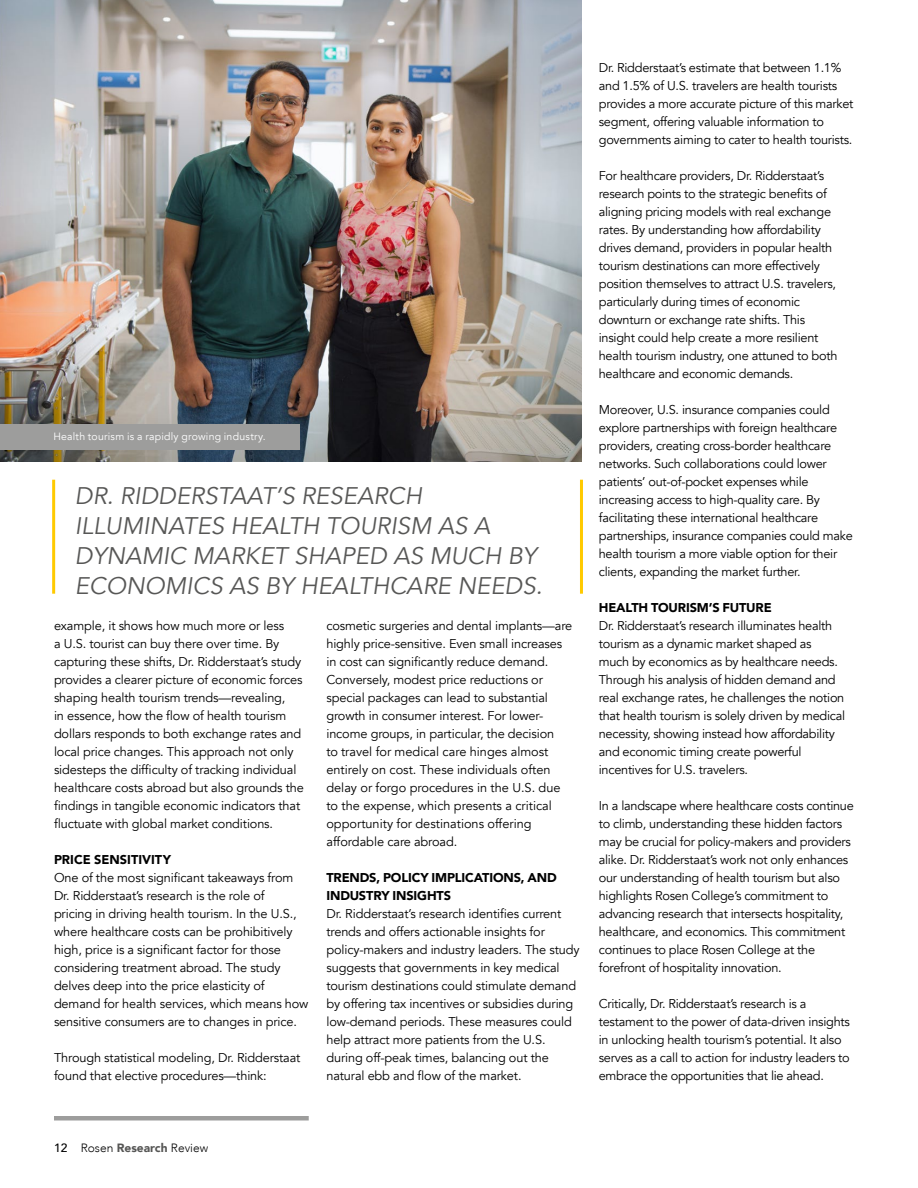
<style>
.page{position:relative;width:918px;height:1188px;background:#fff}
.page>*{position:absolute;margin:0;border:0;box-sizing:border-box;transform-origin:0 0}
.PULLQUOTES{font:italic 24px/30px "Avenir";color:#575756}
.BodyText{font:12.75px/18px "Avenir";letter-spacing:-.02em;color:#000}
.BodyText-2{font:900 12.75px/18px "Avenir";letter-spacing:-.01em;color:#000}
.t1{font:300 12px "Avenir";color:#000}
.Caption_Text{font:10.5px "Avenir";letter-spacing:.02em;color:#fff}
.s1{font-weight:500}
.s2{font-weight:900;color:#575756}
</style>
<div class="page">
<hr style="left:54px;top:1116px;width:255px;height:4px;background:#9d9d9c">
<img style="left:0;top:0;width:581px;height:461px">
<hr style="left:52px;top:480px;width:3px;height:114px;background:#ffca00">
<hr style="left:580px;top:480px;width:3px;height:114px;background:#ffca00">
<div style="left:0;top:425px;width:300px;height:25px;background:#9d9d9c"></div>
<p class="Caption_Text" style="left:53px;top:430px;width:214px">Health tourism is a rapidly growing industry.</p>
<p class="PULLQUOTES" style="left:75px;top:481px;width:469px">DR. RIDDERSTAAT’S RESEARCH<br>ILLUMINATES HEALTH TOURISM AS A<br>DYNAMIC MARKET SHAPED AS MUCH BY<br>ECONOMICS AS BY HEALTHCARE NEEDS.</p>
<p class="BodyText" style="left:54px;top:617px;width:251px">example, it shows how much more or less<br>a U.S. tourist can buy there over time. By capturing these shifts, Dr. Ridderstaat’s study provides a clearer picture of economic forces shaping health tourism trends—revealing,<br>in essence, how the flow of health tourism dollars responds to both exchange rates and local price changes. This approach not only sidesteps the difficulty of tracking individual healthcare costs abroad but also grounds the findings in tangible economic indicators that fluctuate with global market conditions.</p>
<p class="BodyText-2" style="left:54px;top:850px;width:119px">PRICE SENSITIVITY</p>
<p class="BodyText" style="left:54px;top:869px;width:256px">One of the most significant takeaways from Dr. Ridderstaat’s research is the role of<br>pricing in driving health tourism. In the U.S., where healthcare costs can be prohibitively high, price is a significant factor for those considering treatment abroad. The study delves deep into the price elasticity of demand for health services, which means how sensitive consumers are to changes in price.</p>
<p class="BodyText" style="left:54px;top:1049px;width:248px">Through statistical modeling, Dr. Ridderstaat found that elective procedures—think:</p>
<p class="BodyText" style="left:326px;top:617px;width:247px">cosmetic surgeries and dental implants—are highly price-sensitive. Even small increases in cost can significantly reduce demand.<br>Conversely, modest price reductions or special packages can lead to substantial growth in consumer interest. For lower&shy;income groups, in particular, the decision<br>to travel for medical care hinges almost entirely on cost. These individuals often delay or forgo procedures in the U.S. due to the expense, which presents a critical opportunity for destinations offering affordable care abroad.</p>
<p class="BodyText-2" style="left:326px;top:868px;width:232px">TRENDS, POLICY IMPLICATIONS, AND<br>INDUSTRY INSIGHTS</p>
<p class="BodyText" style="left:326px;top:905px;width:255px">Dr. Ridderstaat’s research identifies current trends and offers actionable insights for policy-makers and industry leaders. The study suggests that governments in key medical tourism destinations could stimulate demand by offering tax incentives or subsidies during low-demand periods. These measures could help attract more patients from the U.S. during off-peak times, balancing out the natural ebb and flow of the market.</p>
<p class="BodyText" style="left:599px;top:59px;width:256px">Dr. Ridderstaat’s estimate that between 1.1% and 1.5% of U.S. travelers are health tourists provides a more accurate picture of this market segment, offering valuable information to governments aiming to cater to health tourists.</p>
<p class="BodyText" style="left:599px;top:167px;width:240px">For healthcare providers, Dr. Ridderstaat’s research points to the strategic benefits of aligning pricing models with real exchange rates. By understanding how affordability drives demand, providers in popular health tourism destinations can more effectively position themselves to attract U.S. travelers, particularly during times of economic downturn or exchange rate shifts. This insight could help create a more resilient health tourism industry, one attuned to both healthcare and economic demands.</p>
<p class="BodyText" style="left:599px;top:401px;width:255px">Moreover, U.S. insurance companies could explore partnerships with foreign healthcare providers, creating cross-border healthcare networks. Such collaborations could lower patients’ out-of-pocket expenses while increasing access to high-quality care. By facilitating these international healthcare partnerships, insurance companies could make health tourism a more viable option for their clients, expanding the market further.</p>
<p class="BodyText-2" style="left:599px;top:598px;width:174px">HEALTH TOURISM’S FUTURE</p>
<p class="BodyText" style="left:599px;top:617px;width:248px">Dr. Ridderstaat’s research illuminates health tourism as a dynamic market shaped as much by economics as by healthcare needs.<br>Through his analysis of hidden demand and real exchange rates, he challenges the notion that health tourism is solely driven by medical necessity, showing instead how affordability and economic timing create powerful incentives for U.S. travelers.</p>
<p class="BodyText" style="left:599px;top:797px;width:257px">In a landscape where healthcare costs continue to climb, understanding these hidden factors may be crucial for policy-makers and providers alike. Dr. Ridderstaat’s work not only enhances our understanding of health tourism but also highlights Rosen College’s commitment to advancing research that intersects hospitality, healthcare, and economics. This commitment continues to place Rosen College at the forefront of hospitality innovation.</p>
<p class="BodyText" style="left:599px;top:995px;width:253px">Critically, Dr. Ridderstaat’s research is a testament to the power of data-driven insights in unlocking health tourism’s potential. It also serves as a call to action for industry leaders to embrace the opportunities that lie ahead.</p>
<p class="t1" style="left:54px;top:1141px;width:156px"><span class="s1">12</span> Rosen <span class="s2">Research</span> Review</p>
</div>
